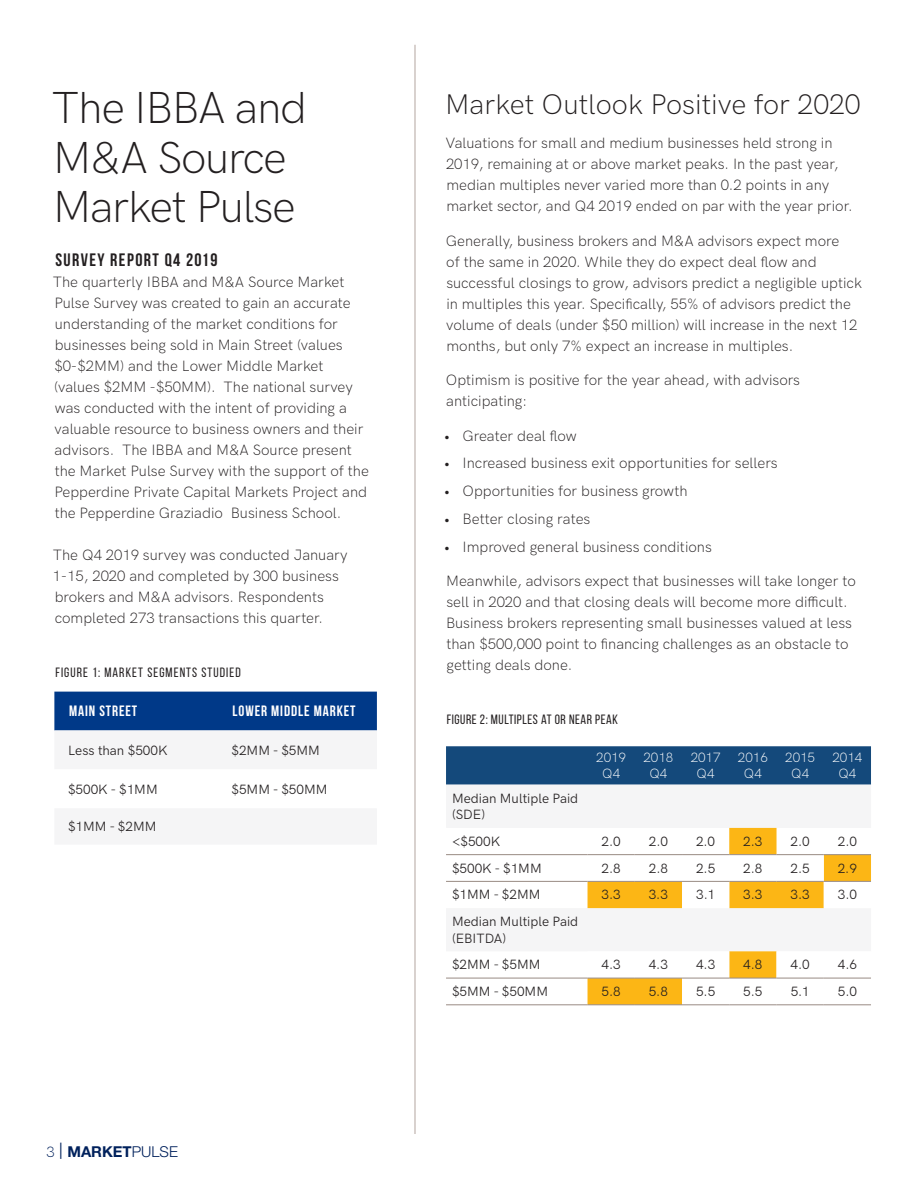
<style>
.page{position:relative;width:918px;height:1188px;background:#fff}
.page>*{position:absolute;margin:0;border:0;box-sizing:border-box;transform-origin:0 0}
.body{font:300 45px/49.5px "HK Grotesk";letter-spacing:-.03em;color:#231f20}
.t1{font:300 28.5px "HK Grotesk";color:#231f20}
.t2{font:700 18px "Bebas Neue";letter-spacing:.08em;color:#231f20}
.t3{font:300 15px/21px "HK Grotesk";color:#231f20}
.table_text{font:700 15px "Bebas Neue";letter-spacing:.06em;color:#fff}
.t4{font:700 15px "Helvetica Neue LT Std";color:#00215c}
.body-2{font:13.5px/16.5px "HK Grotesk";color:#231f20}
.body-3{font:300 13.5px "HK Grotesk";color:#fff}
.figure_header{font:13.5px "Bebas Neue";letter-spacing:.08em;color:#231f20}
.body-4{font:13.5px "Bebas Neue";letter-spacing:.04em;color:#231f20}
.s1{font-family:"HK Grotesk";font-weight:300}
.s2{font-family:"Bebas Neue";font-weight:400;font-size:20.7px}
.s3{font-weight:300}
</style>
<div class="page">
<div style="left:54px;top:692px;width:323px;height:39px;background:#003988"></div>
<hr style="left:414px;top:45px;width:2px;height:1089px;background:#ccc3bf">
<div style="left:446px;top:746px;width:425px;height:39px;background:#14497b"></div>
<svg style="left:446px;top:827px;width:331px;height:82px"></svg>
<svg style="left:588px;top:828px;width:189px;height:26px"></svg>
<svg style="left:588px;top:855px;width:283px;height:149px"></svg>
<hr style="left:446px;top:854px;width:142px;height:1px;background:#998b83">
<hr style="left:588px;top:854px;width:47px;height:1px;background:#998b83">
<hr style="left:635px;top:854px;width:47px;height:1px;background:#998b83">
<hr style="left:682px;top:854px;width:47px;height:1px;background:#998b83">
<hr style="left:729px;top:854px;width:48px;height:1px;background:#998b83">
<hr style="left:777px;top:854px;width:47px;height:1px;background:#998b83">
<hr style="left:824px;top:854px;width:47px;height:1px;background:#998b83">
<hr style="left:446px;top:881px;width:142px;height:1px;background:#998b83">
<hr style="left:588px;top:881px;width:47px;height:1px;background:#998b83">
<hr style="left:635px;top:881px;width:47px;height:1px;background:#998b83">
<hr style="left:682px;top:881px;width:47px;height:1px;background:#998b83">
<hr style="left:729px;top:881px;width:48px;height:1px;background:#998b83">
<hr style="left:777px;top:881px;width:47px;height:1px;background:#998b83">
<hr style="left:824px;top:881px;width:47px;height:1px;background:#998b83">
<hr style="left:446px;top:978px;width:142px;height:1px;background:#998b83">
<hr style="left:588px;top:978px;width:47px;height:1px;background:#998b83">
<hr style="left:635px;top:978px;width:47px;height:1px;background:#998b83">
<hr style="left:682px;top:978px;width:47px;height:1px;background:#998b83">
<hr style="left:729px;top:978px;width:48px;height:1px;background:#998b83">
<hr style="left:777px;top:978px;width:47px;height:1px;background:#998b83">
<hr style="left:824px;top:978px;width:47px;height:1px;background:#998b83">
<hr style="left:446px;top:1004px;width:142px;height:1px;background:#998b83">
<hr style="left:588px;top:1004px;width:47px;height:1px;background:#998b83">
<hr style="left:635px;top:1004px;width:47px;height:1px;background:#998b83">
<hr style="left:682px;top:1004px;width:47px;height:1px;background:#998b83">
<hr style="left:729px;top:1004px;width:48px;height:1px;background:#998b83">
<hr style="left:777px;top:1004px;width:47px;height:1px;background:#998b83">
<hr style="left:824px;top:1004px;width:47px;height:1px;background:#998b83">
<p class="body" style="left:52px;top:79px;width:257px">The IBBA and<br>M&amp;A Source<br>Market Pulse</p>
<p class="t2" style="left:55px;top:250px;width:164px">SURVEY REPORT Q4 2019</p>
<p class="t3" style="left:53px;top:270px;width:318px">The quarterly IBBA and M&amp;A Source Market Pulse Survey was created to gain an accurate understanding of the market conditions for businesses being sold in Main Street (values $0-$2MM) and the Lower Middle Market (values $2MM -$50MM). The national survey was conducted with the intent of providing a valuable resource to business owners and their advisors. The IBBA and M&amp;A Source present the Market Pulse Survey with the support of the Pepperdine Private Capital Markets Project and the Pepperdine Graziadio Business School.</p>
<p class="t3" style="left:53px;top:543px;width:297px">The Q4 2019 survey was conducted January 1-15, 2020 and completed by 300 business brokers and M&amp;A advisors. Respondents completed 273 transactions this quarter.</p>
<p class="figure_header" style="left:55px;top:665px;width:187px">FIGURE 1: MARKET SEGMENTS STUDIED</p>
<p class="table_text" style="left:69px;top:703px;width:70px">MAIN STREET</p>
<p class="table_text" style="left:233px;top:703px;width:124px">LOWER MIDDLE MARKET</p>
<p class="body-2" style="left:68px;top:741px;width:101px">Less than $500K</p>
<p class="body-2" style="left:232px;top:741px;width:90px">$2MM - $5MM</p>
<p class="body-2" style="left:68px;top:780px;width:91px">$500K - $1MM</p>
<p class="body-2" style="left:232px;top:780px;width:98px">$5MM - $50MM</p>
<p class="body-2" style="left:68px;top:817px;width:90px">$1MM - $2MM</p>
<p class="t4" style="left:46px;top:1142px;width:133px"><span class="s1">3</span> <span class="s2">|</span> MARKET<span class="s3">PULSE</span></p>
<p class="t1" style="left:445px;top:82px;width:417px">Market Outlook Positive for 2020</p>
<p class="t3" style="left:446px;top:131px;width:409px">Valuations for small and medium businesses held strong in 2019, remaining at or above market peaks. In the past year, median multiples never varied more than 0.2 points in any market sector, and Q4 2019 ended on par with the year prior.</p>
<p class="t3" style="left:446px;top:229px;width:418px">Generally, business brokers and M&amp;A advisors expect more<br>of the same in 2020. While they do expect deal flow and successful closings to grow, advisors predict a negligible uptick in multiples this year. Specifically, 55% of advisors predict the volume of deals (under $50 million) will increase in the next 12 months, but only 7% expect an increase in multiples.</p>
<p class="t3" style="left:446px;top:368px;width:356px">Optimism is positive for the year ahead, with advisors anticipating:</p>
<p class="t3" style="left:444px;top:424px;width:134px">• Greater deal flow</p>
<p class="t3" style="left:444px;top:452px;width:335px">• Increased business exit opportunities for sellers</p>
<p class="t3" style="left:444px;top:479px;width:245px">• Opportunities for business growth</p>
<p class="t3" style="left:444px;top:507px;width:148px">• Better closing rates</p>
<p class="t3" style="left:444px;top:535px;width:269px">• Improved general business conditions</p>
<p class="t3" style="left:446px;top:569px;width:411px">Meanwhile, advisors expect that businesses will take longer to sell in 2020 and that closing deals will become more difficult.<br>Business brokers representing small businesses valued at less than $500,000 point to financing challenges as an obstacle to getting deals done.</p>
<p class="body-4" style="left:447px;top:712px;width:173px">FIGURE 2: MULTIPLES AT OR NEAR PEAK</p>
<p class="body-3" style="left:596px;top:747px;width:31px">2019</p>
<p class="body-3" style="left:643px;top:747px;width:31px">2018</p>
<p class="body-3" style="left:691px;top:747px;width:31px">2017</p>
<p class="body-3" style="left:738px;top:747px;width:31px">2016</p>
<p class="body-3" style="left:785px;top:747px;width:31px">2015</p>
<p class="body-3" style="left:832px;top:747px;width:31px">2014</p>
<p class="body-3" style="left:602px;top:763px;width:19px">Q4</p>
<p class="body-3" style="left:649px;top:763px;width:19px">Q4</p>
<p class="body-3" style="left:697px;top:763px;width:19px">Q4</p>
<p class="body-3" style="left:744px;top:763px;width:19px">Q4</p>
<p class="body-3" style="left:791px;top:763px;width:19px">Q4</p>
<p class="body-3" style="left:838px;top:763px;width:19px">Q4</p>
<p class="body-2" style="left:452px;top:789px;width:128px">Median Multiple Paid (SDE)</p>
<p class="body-2" style="left:452px;top:832px;width:50px">&lt;$500K</p>
<p class="body-2" style="left:602px;top:832px;width:21px">2.0</p>
<p class="body-2" style="left:649px;top:832px;width:21px">2.0</p>
<p class="body-2" style="left:696px;top:832px;width:21px">2.0</p>
<p class="body-2" style="left:743px;top:832px;width:21px">2.3</p>
<p class="body-2" style="left:791px;top:832px;width:21px">2.0</p>
<p class="body-2" style="left:838px;top:832px;width:21px">2.0</p>
<p class="body-2" style="left:452px;top:859px;width:91px">$500K - $1MM</p>
<p class="body-2" style="left:602px;top:859px;width:21px">2.8</p>
<p class="body-2" style="left:649px;top:859px;width:21px">2.8</p>
<p class="body-2" style="left:696px;top:859px;width:21px">2.5</p>
<p class="body-2" style="left:743px;top:859px;width:21px">2.8</p>
<p class="body-2" style="left:791px;top:859px;width:21px">2.5</p>
<p class="body-2" style="left:838px;top:859px;width:21px">2.9</p>
<p class="body-2" style="left:452px;top:886px;width:90px">$1MM - $2MM</p>
<p class="body-2" style="left:602px;top:886px;width:21px">3.3</p>
<p class="body-2" style="left:649px;top:886px;width:21px">3.3</p>
<p class="body-2" style="left:696px;top:886px;width:20px">3.1</p>
<p class="body-2" style="left:743px;top:886px;width:21px">3.3</p>
<p class="body-2" style="left:791px;top:886px;width:21px">3.3</p>
<p class="body-2" style="left:838px;top:886px;width:21px">3.0</p>
<p class="body-2" style="left:452px;top:912px;width:128px">Median Multiple Paid (EBITDA)</p>
<p class="body-2" style="left:452px;top:956px;width:90px">$2MM - $5MM</p>
<p class="body-2" style="left:602px;top:956px;width:21px">4.3</p>
<p class="body-2" style="left:649px;top:956px;width:21px">4.3</p>
<p class="body-2" style="left:696px;top:956px;width:21px">4.3</p>
<p class="body-2" style="left:743px;top:956px;width:21px">4.8</p>
<p class="body-2" style="left:791px;top:956px;width:21px">4.0</p>
<p class="body-2" style="left:838px;top:956px;width:21px">4.6</p>
<p class="body-2" style="left:452px;top:982px;width:98px">$5MM - $50MM</p>
<p class="body-2" style="left:602px;top:982px;width:21px">5.8</p>
<p class="body-2" style="left:649px;top:982px;width:21px">5.8</p>
<p class="body-2" style="left:696px;top:982px;width:21px">5.5</p>
<p class="body-2" style="left:743px;top:982px;width:21px">5.5</p>
<p class="body-2" style="left:791px;top:982px;width:20px">5.1</p>
<p class="body-2" style="left:838px;top:982px;width:21px">5.0</p>
</div>
